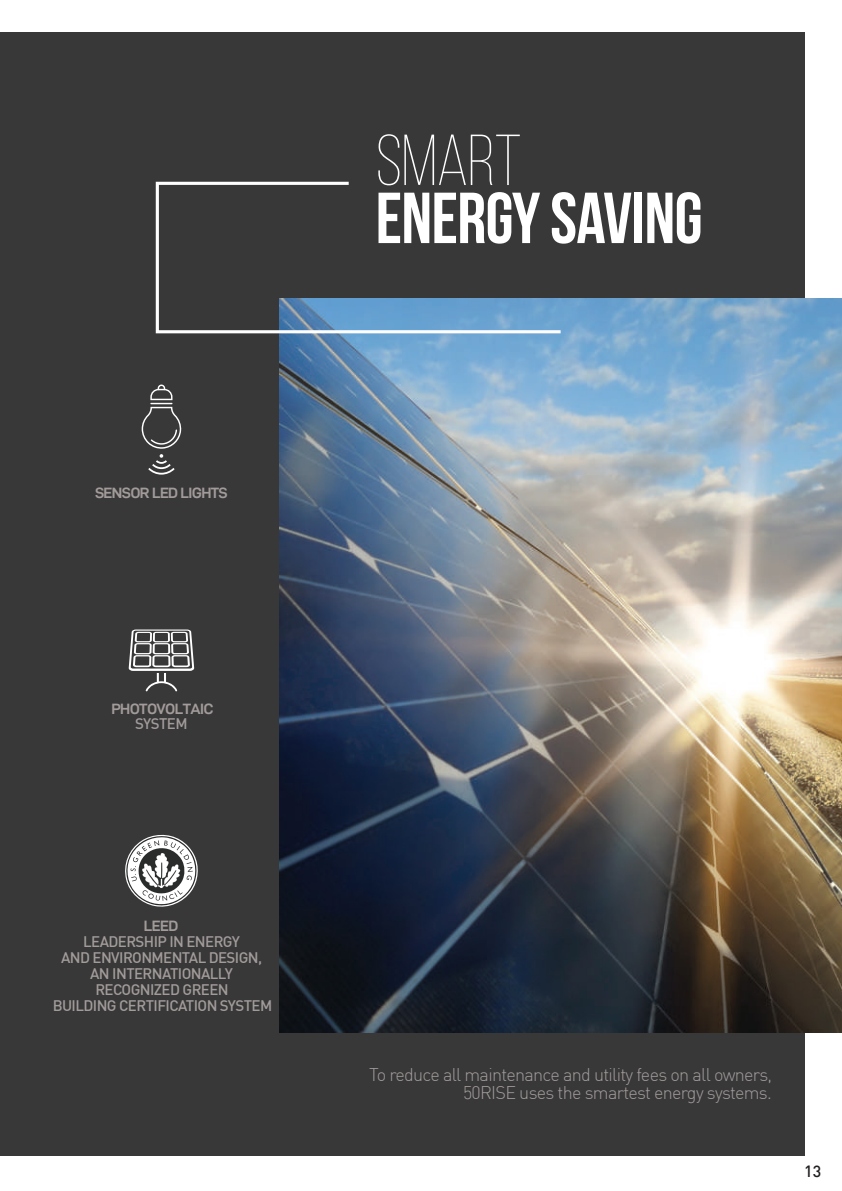
<style>
.page{position:relative;width:842px;height:1191px;background:#fff}
.page>*{position:absolute;margin:0;border:0;box-sizing:border-box;transform-origin:0 0}
.t1{font:700 72px "Bebas Neue";letter-spacing:-.01em;color:#fff}
.t2{font:300 72px "Bebas Neue";letter-spacing:-.01em;color:#fff}
.t3{font:300 18px/18px "DIN";letter-spacing:-.04em;color:#a29b9a;text-align:right}
.t4{font:500 16px "DIN";color:#231f20}
.t5{font:500 15px/16px "DIN";letter-spacing:-.04em;color:#a29b9a;text-align:center}
.t6{font:15px "D DIN Exp Bold";letter-spacing:-.04em;color:#a29b9a}
</style>
<div class="page">
<div style="left:0;top:32px;width:805px;height:1123px;background:#383839"></div>
<img style="left:279px;top:298px;width:563px;height:734px">
<svg style="left:142px;top:384px;width:40px;height:90px"></svg>
<svg style="left:129px;top:629px;width:65px;height:62px"></svg>
<svg style="left:155px;top:181px;width:409px;height:154px"></svg>
<svg style="left:125px;top:834px;width:73px;height:73px"></svg>
<p class="t6" style="left:95px;top:484px;width:134px">SENSOR LED LIGHTS</p>
<p class="t6" style="left:111px;top:701px;width:104px">PHOTOVOLTAIC</p>
<p class="t5" style="left:135px;top:715px;width:54px">SYSTEM</p>
<p class="t6" style="left:144px;top:917px;width:36px">LEED</p>
<p class="t5" style="left:53px;top:932px;width:221px">LEADERSHIP IN ENERGY<br>AND ENVIRONMENTAL DESIGN,<br>AN INTERNATIONALLY<br>RECOGNIZED GREEN<br>BUILDING CERTIFICATION SYSTEM</p>
<h1 class="t2" style="left:376px;top:122px;width:147px">SMART</h1>
<h1 class="t1" style="left:376px;top:179px;width:329px">ENERGY SAVING</h1>
<p class="t3" style="left:369px;top:1065px;width:404px">To reduce all maintenance and utility fees on all owners,<br>50RISE uses the smartest energy systems.</p>
<p class="t4" style="left:804px;top:1160px;width:19px">13</p>
</div>
